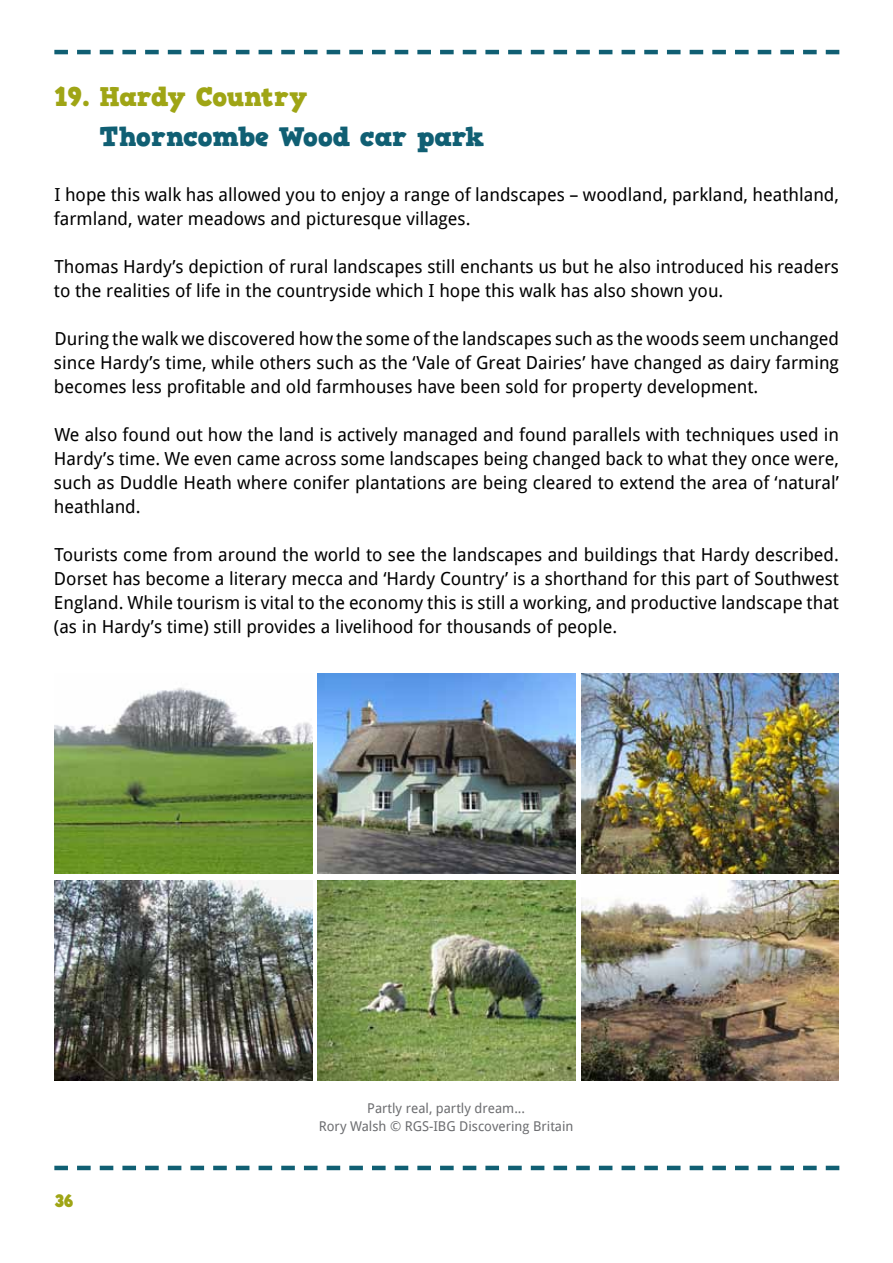
<style>
.page{position:relative;width:893px;height:1263px;background:#fff}
.page>*{position:absolute;margin:0;border:0;box-sizing:border-box;transform-origin:0 0}
.t1{font:27px "HVD Comic Serif Pro";color:#105f73}
.t2{font:27px "HVD Comic Serif Pro";letter-spacing:-.02em;color:#9fa515}
.t3{font:18px/24px "Droid Sans";color:#000;text-align:justify}
.t4{font:18px "HVD Comic Serif Pro";color:#9fa515}
.t5{font:13.5px/18px "Droid Sans";color:#6d6e71;text-align:center}
</style>
<div class="page">
<svg style="left:54px;top:50px;width:785px;height:4px"></svg>
<svg style="left:54px;top:1166px;width:785px;height:4px"></svg>
<img style="left:581px;top:880px;width:258px;height:200px">
<img style="left:581px;top:673px;width:258px;height:200px">
<img style="left:318px;top:880px;width:258px;height:200px">
<img style="left:318px;top:673px;width:258px;height:200px">
<img style="left:54px;top:880px;width:258px;height:200px">
<img style="left:54px;top:687px;width:258px;height:186px">
<h1 class="t2" style="left:54px;top:76px;width:255px">19. Hardy Country</h1>
<h1 class="t1" style="left:100px;top:116px;width:386px">Thorncombe Wood car park</h1>
<p class="t3" style="left:54px;top:183px;width:786px">I hope this walk has allowed you to enjoy a range of landscapes – woodland, parkland, heathland, farmland, water meadows and picturesque villages.</p>
<p class="t3" style="left:54px;top:255px;width:786px">Thomas Hardy’s depiction of rural landscapes still enchants us but he also introduced his readers to the realities of life in the countryside which I hope this walk has also shown you.</p>
<p class="t3" style="left:54px;top:327px;width:786px">During the walk we discovered how the some of the landscapes such as the woods seem unchanged since Hardy’s time, while others such as the ‘Vale of Great Dairies’ have changed as dairy farming becomes less profitable and old farmhouses have been sold for property development.</p>
<p class="t3" style="left:54px;top:423px;width:786px">We also found out how the land is actively managed and found parallels with techniques used in Hardy’s time. We even came across some landscapes being changed back to what they once were, such as Duddle Heath where conifer plantations are being cleared to extend the area of ‘natural’ heathland.</p>
<p class="t3" style="left:54px;top:543px;width:786px">Tourists come from around the world to see the landscapes and buildings that Hardy described.<br>Dorset has become a literary mecca and ‘Hardy Country’ is a shorthand for this part of Southwest England. While tourism is vital to the economy this is still a working, and productive landscape that (as in Hardy’s time) still provides a livelihood for thousands of people.</p>
<p class="t4" style="left:54px;top:1187px;width:21px">36</p>
<p class="t5" style="left:319px;top:1099px;width:256px">Partly real, partly dream...<br>Rory Walsh © RGS-IBG Discovering Britain</p>
</div>
